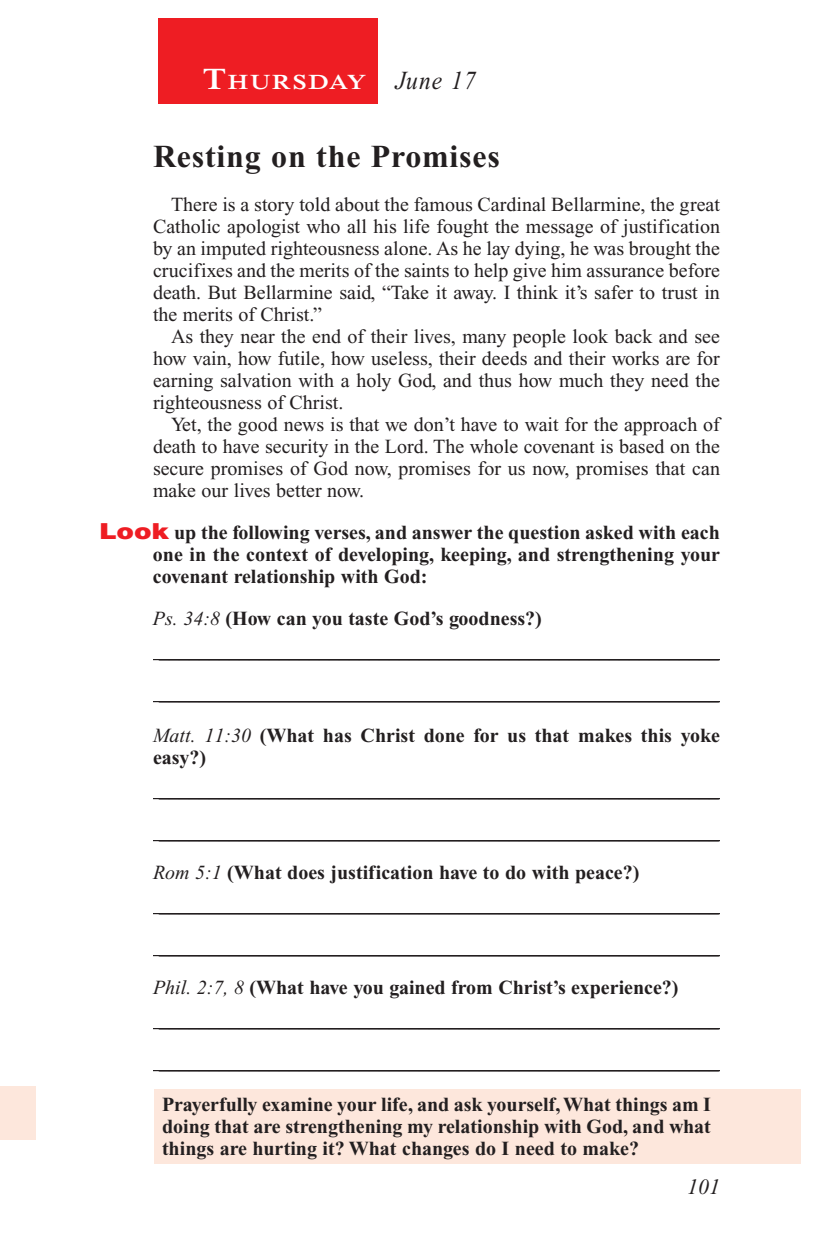
<style>
.page{position:relative;width:819px;height:1260px;background:#fff}
.page>*{position:absolute;margin:0;border:0;box-sizing:border-box;transform-origin:0 0}
.Head{font:700 32px "Times New Roman PS Std";letter-spacing:.025em;color:#231f20}
.Lesson_Dates{font:italic 26px "Times New Roman PS Std";letter-spacing:.05em;color:#231f20;scale:.9 1}
.t1{font:italic 22px "Times New Roman PS Std";color:#231f20}
.Daily_Header{font:600 21px "Times NRMT Std";letter-spacing:.07em;color:#fff;scale:1.1 1}
.Body{font:20px/22px "Times New Roman PS Std";color:#231f20;text-align:justify}
.Blank_Lines{font:20px "Times New Roman PS Std";color:#231f20}
.Body-2{font:700 20px/22px "Times New Roman PS Std";color:#231f20}
.x-screened_box-text{font:700 20px/22px "Times New Roman PS Std";color:#231f20;text-align:justify}
.Question{font:700 20px/22px "Times New Roman PS Std";color:#231f20;text-align:justify}
.s1{font-size:30px}
.s2{font-family:"Helvetica LT Std";font-weight:900;font-size:22px;color:#ee1d23}
.s3{font-weight:400;font-style:italic}
</style>
<div class="page">
<div style="left:158px;top:18px;width:220px;height:86px;background:#ee1d23"></div>
<div style="left:155px;top:1089px;width:646px;height:74px;background:#fde7dc"></div>
<div style="left:0;top:1086px;width:36px;height:54px;background:#fde7dc"></div>
<hr style="left:153px;top:659px;width:567px;height:1px;background:#231f20">
<hr style="left:153px;top:701px;width:567px;height:1px;background:#231f20">
<hr style="left:153px;top:798px;width:567px;height:1px;background:#231f20">
<hr style="left:153px;top:840px;width:567px;height:1px;background:#231f20">
<hr style="left:153px;top:913px;width:567px;height:1px;background:#231f20">
<hr style="left:153px;top:955px;width:567px;height:1px;background:#231f20">
<hr style="left:153px;top:1028px;width:567px;height:1px;background:#231f20">
<hr style="left:153px;top:1070px;width:567px;height:1px;background:#231f20">
<p class="Daily_Header" style="left:203px;top:70px;width:150px"><span class="s1">T</span>HURSDAY</p>
<p class="Lesson_Dates" style="left:396px;top:66px;width:91px">June 17</p>
<p class="Head" style="left:153px;top:138px;width:349px">Resting on the Promises</p>
<p class="Body" style="left:153px;top:193px;width:569px;text-indent:18px">There is a story told about the famous Cardinal Bellarmine, the great Catholic apologist who all his life fought the message of justification by an imputed righteousness alone. As he lay dying, he was brought the crucifixes and the merits of the saints to help give him assurance before death. But Bellarmine said, “Take it away. I think it’s safer to trust in the merits of Christ.”</p>
<p class="Body" style="left:153px;top:325px;width:569px;text-indent:18px">As they near the end of their lives, many people look back and see how vain, how futile, how useless, their deeds and their works are for earning salvation with a holy God, and thus how much they need the righteousness of Christ.</p>
<p class="Body" style="left:153px;top:413px;width:569px;text-indent:18px">Yet, the good news is that we don’t have to wait for the approach of death to have security in the Lord. The whole covenant is based on the secure promises of God now, promises for us now, promises that can make our lives better now.</p>
<p class="Question" style="left:153px;top:521px;width:569px;text-indent:-54px"><span class="s2">Look</span> up the following verses, and answer the question asked with each one in the context of developing, keeping, and strengthening your covenant relationship with God:</p>
<p class="Body-2" style="left:153px;top:607px;width:390px"><span class="s3">Ps. 34:8</span> (How can you taste God’s goodness?)</p>
<p class="Blank_Lines" style="left:159px;top:640px;width:561px">________________________________________________________</p>
<p class="Blank_Lines" style="left:159px;top:682px;width:561px">________________________________________________________</p>
<p class="Body-2" style="left:153px;top:724px;width:568px"><span class="s3">Matt. 11:30</span> (What has Christ done for us that makes this yoke easy?)</p>
<p class="Blank_Lines" style="left:159px;top:779px;width:561px">________________________________________________________</p>
<p class="Blank_Lines" style="left:159px;top:821px;width:561px">________________________________________________________</p>
<p class="Body-2" style="left:153px;top:861px;width:488px"><span class="s3">Rom 5:1</span> (What does justification have to do with peace?)</p>
<p class="Blank_Lines" style="left:159px;top:894px;width:561px">________________________________________________________</p>
<p class="Blank_Lines" style="left:159px;top:936px;width:561px">________________________________________________________</p>
<p class="Body-2" style="left:153px;top:976px;width:527px"><span class="s3">Phil. 2:7, 8</span> (What have you gained from Christ’s experience?)</p>
<p class="Blank_Lines" style="left:159px;top:1009px;width:561px">________________________________________________________</p>
<p class="Blank_Lines" style="left:159px;top:1051px;width:561px">________________________________________________________</p>
<p class="x-screened_box-text" style="left:162px;top:1093px;width:551px">Prayerfully examine your life, and ask yourself, What things am I doing that are strengthening my relationship with God, and what things are hurting it? What changes do I need to make?</p>
<p class="t1" style="left:687px;top:1175px;width:34px">101</p>
</div>
